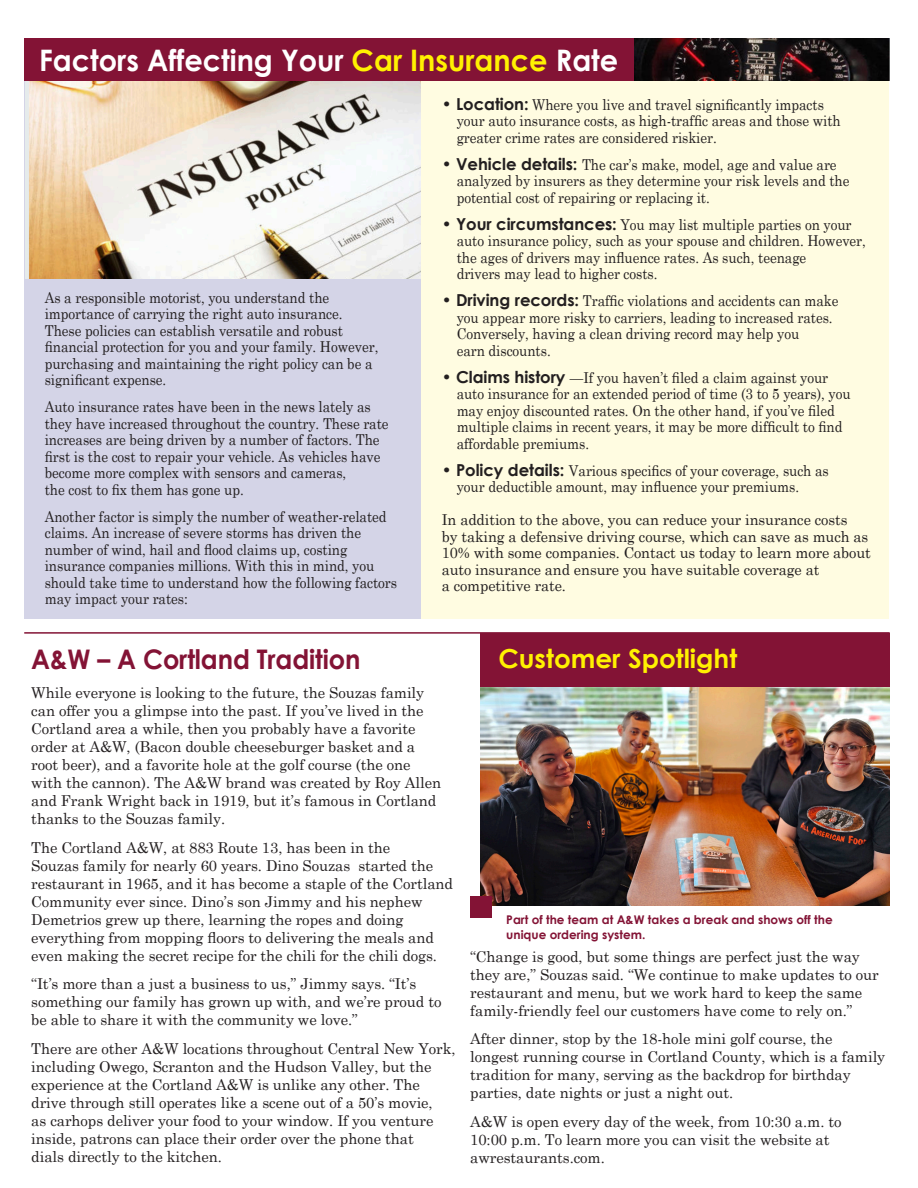
<style>
.page{position:relative;width:918px;height:1188px;background:#fff}
.page>*{position:absolute;margin:0;border:0;box-sizing:border-box;transform-origin:0 0}
.t1{font:700 29.7px "Century Gothic";color:#fff}
.t2{font:700 27px "Century Gothic";letter-spacing:-.005em;color:#831335;scale:.95 1}
.t3{font:700 26.25px "Century Gothic";color:#fff101}
.t4{font:15px/18px "Century Schoolbook";letter-spacing:-.005em;color:#231f20}
.t5{font:15px/16.5px "Century Schoolbook";letter-spacing:-.005em;color:#231f20;scale:.9 1}
.t6{font:700 12px/15px "Century Gothic";color:#831335}
.s1{color:#fff101}
.s2{font-family:"Century Gothic";font-weight:700;font-size:16.5px}
</style>
<div class="page">
<div style="left:24px;top:39px;width:865px;height:580px;background:#d4d4e7"></div>
<img style="left:26px;top:81px;width:396px;height:197px">
<div style="left:422px;top:81px;width:467px;height:538px;background:#fffce1"></div>
<div style="left:24px;top:39px;width:610px;height:42px;background:#831335"></div>
<img style="left:481px;top:687px;width:409px;height:219px">
<hr style="left:24px;top:632px;width:866px;height:2px;background:#831335">
<div style="left:481px;top:633px;width:409px;height:54px;background:#831335"></div>
<div style="left:470px;top:896px;width:21px;height:22px;background:#831335"></div>
<img style="left:634px;top:39px;width:255px;height:42px">
<p class="t1" style="left:39px;top:42px;width:581px">Factors Affecting Your <span class="s1">Car Insurance</span> Rate</p>
<p class="t5" style="left:45px;top:288px;width:332px">As a responsible motorist, you understand the importance of carrying the right auto insurance.</p>
<p class="t5" style="left:45px;top:321px;width:372px">These policies can establish versatile and robust financial protection for you and your family. However, purchasing and maintaining the right policy can be a significant expense.</p>
<p class="t5" style="left:45px;top:397px;width:384px">Auto insurance rates have been in the news lately as they have increased throughout the country. These rate increases are being driven by a number of factors. The first is the cost to repair your vehicle. As vehicles have become more complex with sensors and cameras,</p>
<p class="t5" style="left:45px;top:480px;width:223px">the cost to fix them has gone up.</p>
<p class="t5" style="left:45px;top:507px;width:393px">Another factor is simply the number of weather-related claims. An increase of severe storms has driven the number of wind, hail and flood claims up, costing insurance companies millions. With this in mind, you should take time to understand how the following factors may impact your rates:</p>
<p class="t2" style="left:31px;top:642px;width:348px">A&amp;W – A Cortland Tradition</p>
<p class="t5" style="left:442px;top:95px;width:426px"><span class="s2">• Location:</span> Where you live and travel significantly impacts</p>
<p class="t5" style="left:457px;top:111px;width:428px">your auto insurance costs, as high-traffic areas and those with</p>
<p class="t5" style="left:457px;top:128px;width:291px">greater crime rates are considered riskier.</p>
<p class="t5" style="left:442px;top:155px;width:440px"><span class="s2">• Vehicle details:</span> The car’s make, model, age and value are</p>
<p class="t5" style="left:457px;top:171px;width:438px">analyzed by insurers as they determine your risk levels and the</p>
<p class="t5" style="left:457px;top:188px;width:283px">potential cost of repairing or replacing it.</p>
<p class="t5" style="left:442px;top:215px;width:457px"><span class="s2">• Your circumstances:</span> You may list multiple parties on your</p>
<p class="t5" style="left:457px;top:231px;width:456px">auto insurance policy, such as your spouse and children. However,</p>
<p class="t5" style="left:457px;top:248px;width:390px">the ages of drivers may influence rates. As such, teenage</p>
<p class="t5" style="left:457px;top:264px;width:225px">drivers may lead to higher costs.</p>
<p class="t5" style="left:442px;top:291px;width:442px"><span class="s2">• Driving records:</span> Traffic violations and accidents can make</p>
<p class="t5" style="left:457px;top:308px;width:419px">you appear more risky to carriers, leading to increased rates.</p>
<p class="t5" style="left:457px;top:324px;width:382px">Conversely, having a clean driving record may help you</p>
<p class="t5" style="left:457px;top:341px;width:106px">earn discounts.</p>
<p class="t5" style="left:442px;top:368px;width:431px"><span class="s2">• Claims history</span> —If you haven’t filed a claim against your</p>
<p class="t5" style="left:457px;top:384px;width:439px">auto insurance for an extended period of time (3 to 5 years), you</p>
<p class="t5" style="left:457px;top:401px;width:422px">may enjoy discounted rates. On the other hand, if you’ve filed</p>
<p class="t5" style="left:457px;top:417px;width:430px">multiple claims in recent years, it may be more difficult to find</p>
<p class="t5" style="left:457px;top:434px;width:149px">affordable premiums.</p>
<p class="t5" style="left:442px;top:461px;width:432px"><span class="s2">• Policy details:</span> Various specifics of your coverage, such as</p>
<p class="t5" style="left:457px;top:477px;width:382px">your deductible amount, may influence your premiums.</p>
<p class="t4" style="left:442px;top:509px;width:407px">In addition to the above, you can reduce your insurance costs</p>
<p class="t4" style="left:442px;top:527px;width:431px;line-height:16.5px">by taking a defensive driving course, which can save as much as<br>10% with some companies. Contact us today to learn more about auto insurance and ensure you have suitable coverage at</p>
<p class="t4" style="left:442px;top:575px;width:126px">a competitive rate.</p>
<p class="t3" style="left:498px;top:642px;width:240px">Customer Spotlight</p>
<p class="t4" style="left:31px;top:682px;width:394px;text-align:justify">While everyone is looking to the future, the Souzas family can offer you a glimpse into the past. If you’ve lived in the Cortland area a while, then you probably have a favorite</p>
<p class="t4" style="left:31px;top:736px;width:385px">order at A&amp;W, (Bacon double cheeseburger basket and a</p>
<p class="t4" style="left:31px;top:754px;width:411px">root beer), and a favorite hole at the golf course (the one with the cannon). The A&amp;W brand was created by Roy Allen and Frank Wright back in 1919, but it’s famous in Cortland thanks to the Souzas family.</p>
<p class="t4" style="left:31px;top:837px;width:423px">The Cortland A&amp;W, at 883 Route 13, has been in the<br>Souzas family for nearly 60 years. Dino Souzas started the restaurant in 1965, and it has become a staple of the Cortland Community ever since. Dino’s son Jimmy and his nephew Demetrios grew up there, learning the ropes and doing everything from mopping floors to delivering the meals and even making the secret recipe for the chili for the chili dogs.</p>
<p class="t4" style="left:31px;top:973px;width:412px">“It’s more than a just a business to us,” Jimmy says. “It’s something our family has grown up with, and we’re proud to be able to share it with the community we love.”</p>
<p class="t4" style="left:31px;top:1038px;width:426px">There are other A&amp;W locations throughout Central New York, including Owego, Scranton and the Hudson Valley, but the experience at the Cortland A&amp;W is unlike any other. The drive through still operates like a scene out of a 50’s movie,<br>as carhops deliver your food to your window. If you venture inside, patrons can place their order over the phone that</p>
<p class="t4" style="left:31px;top:1146px;width:192px">dials directly to the kitchen.</p>
<p class="t6" style="left:506px;top:912px;width:328px">Part of the team at A&amp;W takes a break and shows off the unique ordering system.</p>
<p class="t4" style="left:470px;top:946px;width:410px">“Change is good, but some things are perfect just the way they are,” Souzas said. “We continue to make updates to our restaurant and menu, but we work hard to keep the same family-friendly feel our customers have come to rely on.”</p>
<p class="t4" style="left:470px;top:1028px;width:417px">After dinner, stop by the 18-hole mini golf course, the<br>longest running course in Cortland County, which is a family tradition for many, serving as the backdrop for birthday parties, date nights or just a night out.</p>
<p class="t4" style="left:470px;top:1111px;width:373px">A&amp;W is open every day of the week, from 10:30 a.m. to<br>10:00 p.m. To learn more you can visit the website at awrestaurants.com.</p>
</div>
